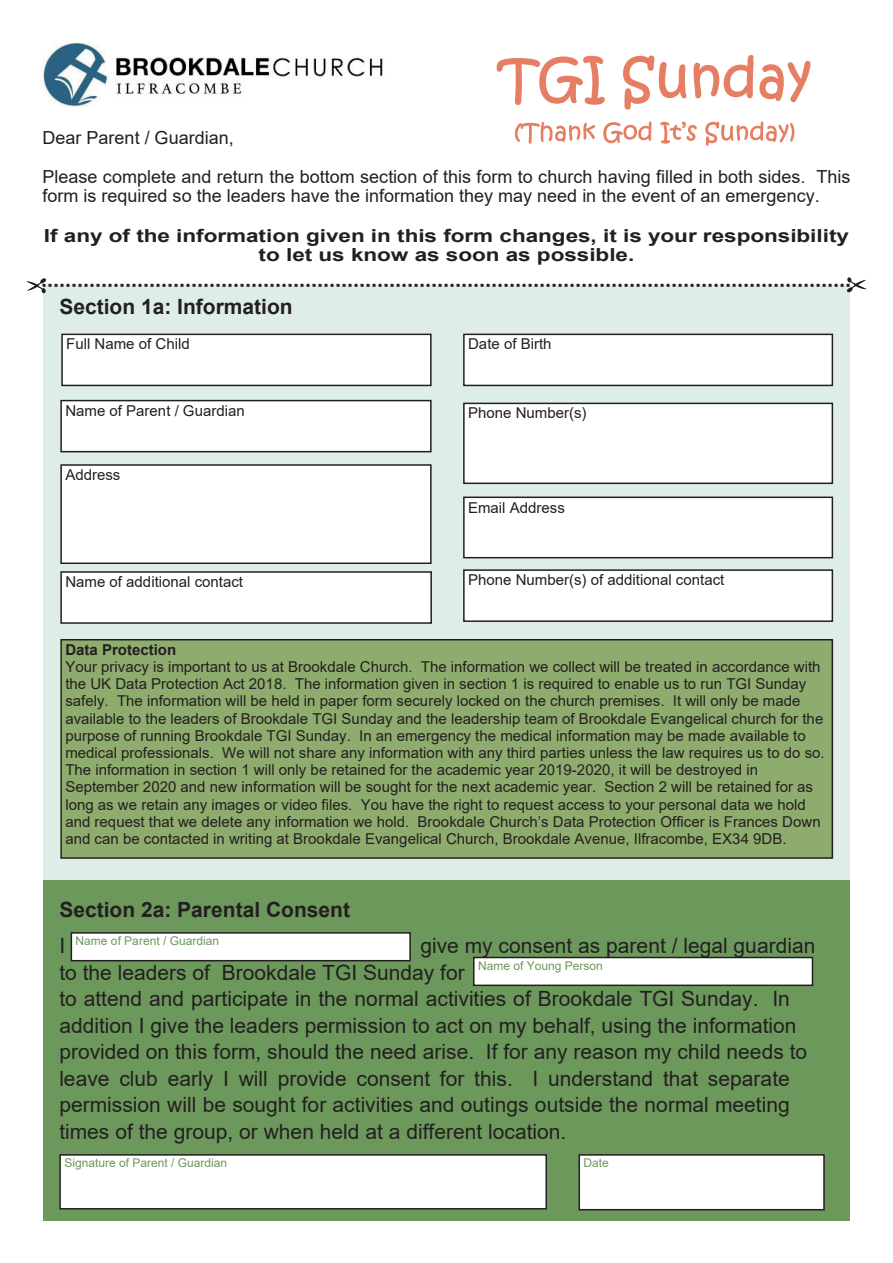
<style>
.page{position:relative;width:893px;height:1263px;background:#fff}
.page>*{position:absolute;margin:0;border:0;box-sizing:border-box;transform-origin:0 0}
.t1{font:21px/26.5px "Arial";color:#231f20}
.t2{font:700 21px "Arial";color:#231f20}
.t3{font:18px/39.2px "Arial";color:#231f20}
.t4{font:700 18px/19.6px "Arial";color:#231f20;text-align:center;scale:1.25 1}
.t5{font:15px/17.2px "Arial";color:#231f20}
.t6{font:700 15px "Arial";color:#231f20}
.t7{font:12px "Arial";color:#6c985c}
</style>
<div class="page">
<svg style="left:497px;top:56px;width:108px;height:49px"></svg>
<svg style="left:623px;top:55px;width:64px;height:55px"></svg>
<svg style="left:693px;top:55px;width:117px;height:47px"></svg>
<svg style="left:515px;top:122px;width:80px;height:22px"></svg>
<svg style="left:603px;top:122px;width:49px;height:21px"></svg>
<svg style="left:660px;top:122px;width:37px;height:22px"></svg>
<svg style="left:705px;top:122px;width:89px;height:24px"></svg>
<div style="left:43px;top:285px;width:807px;height:595px;background:#deeee6"></div>
<div style="left:43px;top:880px;width:807px;height:340px;background:#6c985c"></div>
<svg style="left:26px;top:277px;width:841px;height:16px"></svg>
<div style="left:464px;top:334px;width:368px;height:51px;background:#fff"></div>
<div style="left:463px;top:334px;width:370px;height:52px;border:2px solid #231f20"></div>
<div style="left:62px;top:334px;width:369px;height:51px;background:#fff"></div>
<div style="left:61px;top:334px;width:371px;height:52px;border:2px solid #231f20"></div>
<div style="left:61px;top:401px;width:370px;height:51px;background:#fff"></div>
<div style="left:60px;top:400px;width:372px;height:52px;border:2px solid #231f20"></div>
<div style="left:61px;top:465px;width:370px;height:98px;background:#fff"></div>
<div style="left:60px;top:464px;width:372px;height:100px;border:2px solid #231f20"></div>
<div style="left:464px;top:570px;width:368px;height:51px;background:#fff"></div>
<div style="left:463px;top:569px;width:370px;height:53px;border:2px solid #231f20"></div>
<div style="left:464px;top:497px;width:368px;height:61px;background:#fff"></div>
<div style="left:463px;top:496px;width:370px;height:62px;border:2px solid #231f20"></div>
<div style="left:61px;top:640px;width:771px;height:218px;background:#8eac6d"></div>
<div style="left:60px;top:639px;width:773px;height:220px;border:2px solid #231f20"></div>
<div style="left:61px;top:572px;width:370px;height:51px;background:#fff"></div>
<div style="left:60px;top:571px;width:372px;height:53px;border:2px solid #231f20"></div>
<div style="left:464px;top:403px;width:368px;height:80px;background:#fff"></div>
<div style="left:463px;top:403px;width:370px;height:81px;border:2px solid #231f20"></div>
<div style="left:71px;top:933px;width:339px;height:28px;background:#fff"></div>
<div style="left:71px;top:932px;width:340px;height:29px;border:2px solid #231f20"></div>
<div style="left:474px;top:957px;width:338px;height:28px;background:#fff"></div>
<div style="left:473px;top:957px;width:340px;height:29px;border:2px solid #231f20"></div>
<div style="left:60px;top:1155px;width:486px;height:54px;background:#fff"></div>
<div style="left:59px;top:1154px;width:488px;height:55px;border:2px solid #231f20"></div>
<div style="left:579px;top:1155px;width:245px;height:55px;background:#fff"></div>
<div style="left:578px;top:1154px;width:247px;height:56px;border:2px solid #231f20"></div>
<img style="left:43px;top:43px;width:340px;height:63px">
<p class="t3" style="left:43px;top:119px;width:809px">Dear Parent / Guardian,<br>Please complete and return the bottom section of this form to church having filled in both sides. This</p>
<p class="t3" style="left:43px;top:178px;width:779px">form is required so the leaders have the information they may need in the event of an emergency.</p>
<p class="t4" style="left:44px;top:227px;width:645px">If any of the information given in this form changes, it is your responsibility to let us know as soon as possible.</p>
<h1 class="t2" style="left:59px;top:299px;width:235px">Section 1a: Information</h1>
<p class="t5" style="left:66px;top:337px;width:125px">Full Name of Child</p>
<p class="t5" style="left:468px;top:337px;width:85px">Date of Birth</p>
<p class="t5" style="left:65px;top:403px;width:181px">Name of Parent / Guardian</p>
<p class="t5" style="left:65px;top:467px;width:57px">Address</p>
<p class="t5" style="left:65px;top:574px;width:179px">Name of additional contact</p>
<p class="t5" style="left:468px;top:406px;width:120px">Phone Number(s)</p>
<p class="t5" style="left:468px;top:501px;width:98px">Email Address</p>
<p class="t5" style="left:468px;top:573px;width:258px">Phone Number(s) of additional contact</p>
<p class="t6" style="left:65px;top:644px;width:112px">Data Protection</p>
<p class="t5" style="left:65px;top:659px;width:761px">Your privacy is important to us at Brookdale Church. The information we collect will be treated in accordance with the UK Data Protection Act 2018. The information given in section 1 is required to enable us to run TGI Sunday safely. The information will be held in paper form securely locked on the church premises. It will only be made available to the leaders of Brookdale TGI Sunday and the leadership team of Brookdale Evangelical church for the purpose of running Brookdale TGI Sunday. In an emergency the medical information may be made available to medical professionals. We will not share any information with any third parties unless the law requires us to do so.<br>The information in section 1 will only be retained for the academic year 2019-2020, it will be destroyed in September 2020 and new information will be sought for the next academic year. Section 2 will be retained for as long as we retain any images or video files. You have the right to request access to your personal data we hold and request that we delete any information we hold. Brookdale Church’s Data Protection Officer is Frances Down and can be contacted in writing at Brookdale Evangelical Church, Brookdale Avenue, Ilfracombe, EX34 9DB.</p>
<h1 class="t2" style="left:59px;top:902px;width:292px">Section 2a: Parental Consent</h1>
<h1 class="t1" style="left:59px;top:934px;width:7px">I</h1>
<p class="t7" style="left:76px;top:936px;width:145px">Name of Parent / Guardian</p>
<p class="t1" style="left:59px;top:934px;width:758px;text-indent:361px">give my consent as parent / legal guardian to the leaders of Brookdale TGI Sunday for<br>to attend and participate in the normal activities of Brookdale TGI Sunday. In addition I give the leaders permission to act on my behalf, using the information provided on this form, should the need arise. If for any reason my child needs to leave club early I will provide consent for this. I understand that separate permission will be sought for activities and outings outside the normal meeting times of the group, or when held at a different location.</p>
<p class="t7" style="left:478px;top:961px;width:126px">Name of Young Person</p>
<p class="t7" style="left:64px;top:1158px;width:164px">Signature of Parent / Guardian</p>
<p class="t7" style="left:583px;top:1158px;width:27px">Date</p>
</div>
